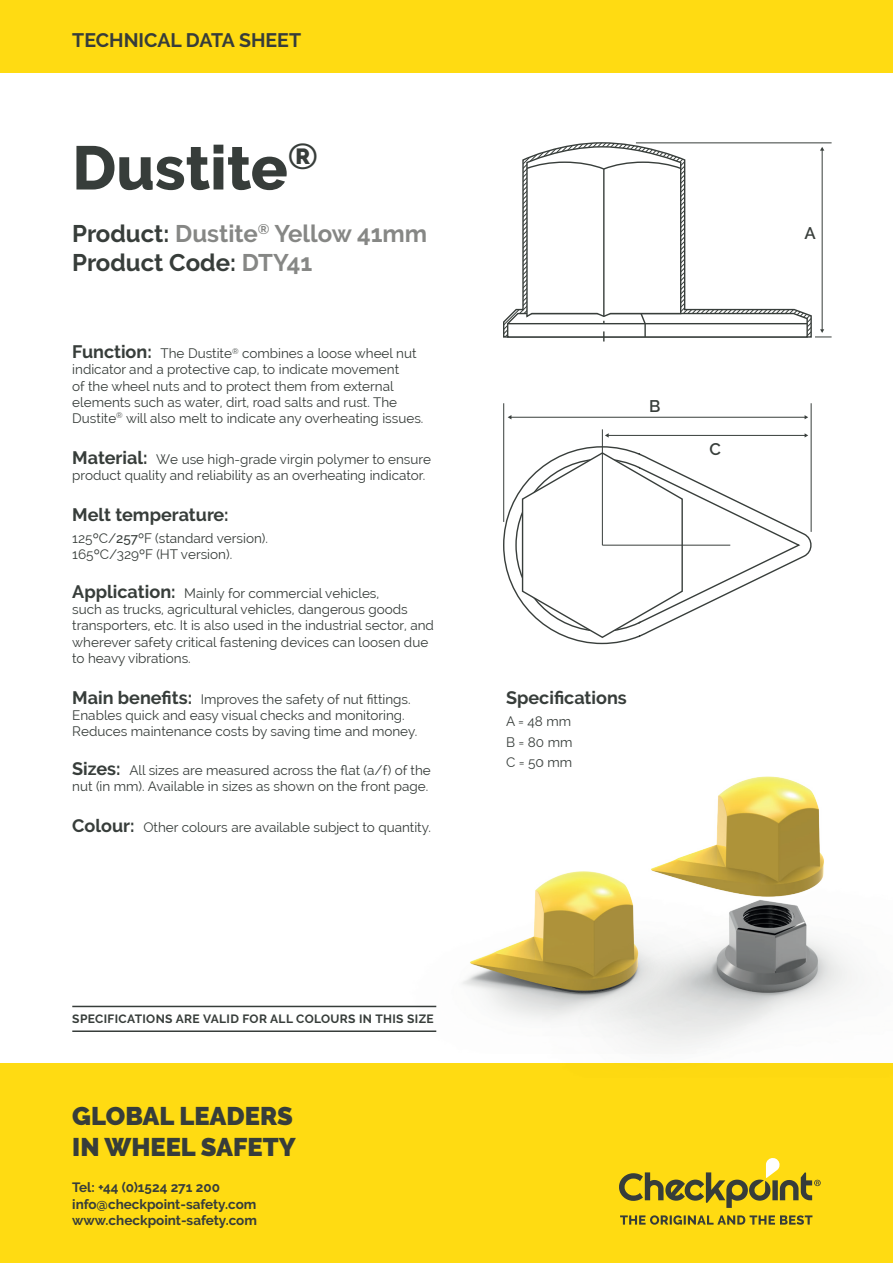
<style>
.page{position:relative;width:893px;height:1263px;background:#fff}
.page>*{position:absolute;margin:0;border:0;box-sizing:border-box;transform-origin:0 0}
.t1{font:800 61.5px "Raleway";color:#373d3a}
.t2{font:900 25.5px/31px "Raleway";color:#373d3a}
.t3{font:700 24px/28.8px "Raleway";color:#868785}
.t4{font:700 19.5px "Raleway";color:#373d3a}
.t5{font:700 18px "Raleway";color:#373d3a}
.t6{font:600 16.8px "Raleway";color:#383e3b}
.t7{font:13.5px/16.2px "Raleway";color:#373d3a}
.t8{font:700 13.5px/16.2px "Raleway";color:#373d3a}
.t9{font:700 12px "Raleway";letter-spacing:.03em;color:#373d3a}
.s1{color:#373d3a}
.s2{font-weight:700;font-size:18px}
.s3{font-weight:500}
</style>
<div class="page">
<div style="left:0;top:0;width:893px;height:72px;background:#ffdb12"></div>
<div style="left:0;top:1063px;width:893px;height:200px;background:#ffdb12"></div>
<svg style="left:619px;top:1158px;width:202px;height:50px"></svg>
<svg style="left:620px;top:1215px;width:192px;height:10px"></svg>
<svg style="left:503px;top:445px;width:309px;height:200px"></svg>
<svg style="left:515px;top:458px;width:286px;height:174px"></svg>
<svg style="left:521px;top:451px;width:163px;height:188px"></svg>
<hr style="left:811px;top:403px;width:1px;height:129px;background:#383e3b">
<hr style="left:602px;top:429px;width:1px;height:116px;background:#383e3b">
<hr style="left:503px;top:403px;width:1px;height:119px;background:#383e3b">
<hr style="left:602px;top:545px;width:128px;height:1px;background:#383e3b">
<hr style="left:608px;top:435px;width:197px;height:1px;background:#383e3b">
<svg style="left:605px;top:433px;width:4px;height:5px"></svg>
<hr style="left:511px;top:417px;width:294px;height:1px;background:#383e3b">
<svg style="left:504px;top:143px;width:328px;height:198px"></svg>
<img style="left:679px;top:776px;width:178px;height:237px">
<img style="left:358px;top:858px;width:425px;height:192px">
<hr style="left:72px;top:1006px;width:364px;height:1px;background:#373d3a">
<hr style="left:72px;top:1030px;width:364px;height:2px;background:#373d3a">
<h3 class="t4" style="left:72px;top:29px;width:230px">TECHNICAL DATA SHEET</h3>
<h1 class="t1" style="left:72px;top:133px;width:247px">Dustite<sup>®</sup></h1>
<h3 class="t3" style="left:72px;top:219px;width:356px"><span class="s1">Product:</span> Dustite<sup>®</sup> Yellow 41mm<br><span class="s1">Product Code:</span> DTY41</h3>
<p class="t7" style="left:72px;top:345px;width:353px"><span class="s2">Function:</span> The Dustite<sup>®</sup> combines a loose wheel nut indicator and a protective cap, to indicate movement<br>of the wheel nuts and to protect them from external elements such as water, dirt, road salts and rust. The Dustite<sup>®</sup> will also melt to indicate any overheating issues.</p>
<p class="t7" style="left:72px;top:451px;width:360px"><span class="s2">Material:</span> We use high-grade virgin polymer to ensure product quality and reliability as an overheating indicator.</p>
<h3 class="t5" style="left:72px;top:504px;width:158px">Melt temperature:</h3>
<p class="t7" style="left:72px;top:530px;width:197px">125ºC/<span class="s3">257</span>ºF (standard version).<br>165ºC/329ºF (HT version).</p>
<p class="t7" style="left:72px;top:585px;width:363px"><span class="s2">Application:</span> Mainly for commercial vehicles,<br>such as trucks, agricultural vehicles, dangerous goods transporters, etc. It is also used in the industrial sector, and wherever safety critical fastening devices can loosen due to heavy vibrations.</p>
<p class="t7" style="left:72px;top:691px;width:346px"><span class="s2">Main benefits:</span> Improves the safety of nut fittings.<br>Enables quick and easy visual checks and monitoring.<br>Reduces maintenance costs by saving time and money.</p>
<p class="t7" style="left:72px;top:762px;width:360px"><span class="s2">Sizes:</span> All sizes are measured across the flat (a/f) of the nut (in mm). Available in sizes as shown on the front page.</p>
<p class="t7" style="left:72px;top:819px;width:360px"><span class="s2">Colour:</span> Other colours are available subject to quantity.</p>
<p class="t9" style="left:72px;top:1012px;width:363px">SPECIFICATIONS ARE VALID FOR ALL COLOURS IN THIS SIZE</p>
<h2 class="t2" style="left:72px;top:1101px;width:225px">GLOBAL LEADERS<br>IN WHEEL SAFETY</h2>
<p class="t8" style="left:72px;top:1179px;width:186px">Tel: +44 (0)1524 271 200 info@checkpoint-safety.com www.checkpoint-safety.com</p>
<p class="t6" style="left:649px;top:396px;width:13px">B</p>
<p class="t6" style="left:709px;top:440px;width:13px">C</p>
<h3 class="t5" style="left:506px;top:687px;width:122px">Specifications</h3>
<p class="t7" style="left:506px;top:711px;width:68px;line-height:20.4px;text-align:justify">A = 48 mm B = 80 mm C = 50 mm</p>
<p class="t6" style="left:804px;top:223px;width:13px">A</p>
</div>
